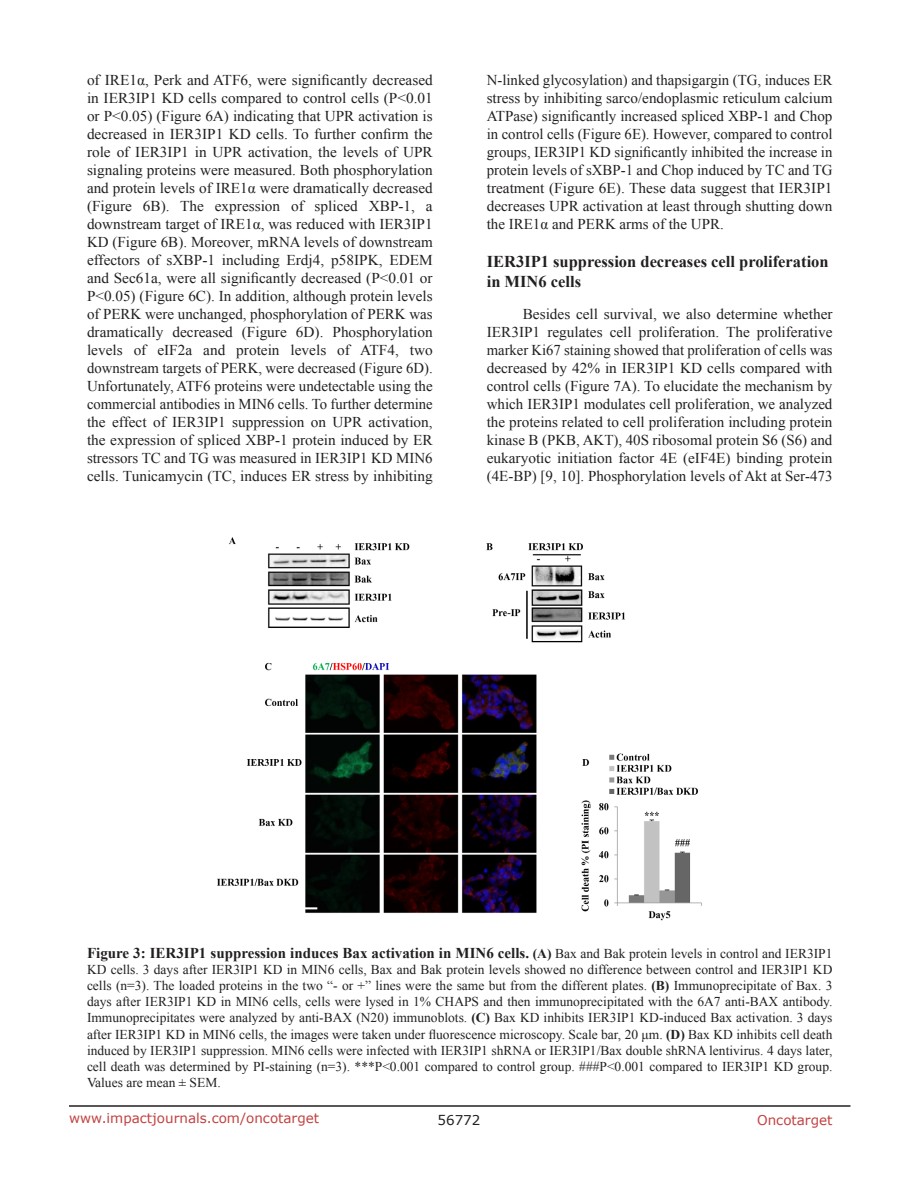
<style>
.page{position:relative;width:918px;height:1188px;background:#fff}
.page>*{position:absolute;margin:0;border:0;box-sizing:border-box;transform-origin:0 0}
.SubHeading{font:700 16.5px/19.8px "Times New Roman";color:#231f20}
.BodyText{font:15px/18px "Times New Roman";color:#231f20;text-align:justify}
.figuretext{font:700 15px "Times New Roman";color:#231f20}
.figuretext-2{font:13.5px/16.2px "Times New Roman";color:#231f20;text-align:justify}
.t1{font:13.5px "Verdana";color:#c24141}
.t2{font:13.5px "Verdana";color:#231f20}
.s1{font-size:13.5px}
.s2{font-weight:400;font-size:13.5px}
.s3{font-weight:700}
</style>
<div class="page">
<hr style="left:69px;top:1105px;width:781px;height:2px;background:#231f20">
<img style="left:217px;top:537px;width:485px;height:383px">
<p class="BodyText" style="left:87px;top:71px;width:347px">of IRE1α, Perk and ATF6, were significantly decreased in IER3IP1 KD cells compared to control cells (P&lt;0.01 or P&lt;0.05) (Figure 6A) indicating that UPR activation is decreased in IER3IP1 KD cells. To further confirm the role of IER3IP1 in UPR activation, the levels of UPR signaling proteins were measured. Both phosphorylation and protein levels of IRE1α were dramatically decreased (Figure 6B). The expression of spliced XBP-1, a downstream target of IRE1α, was reduced with IER3IP1<br>KD (Figure 6B). Moreover, mRNA levels of downstream effectors of sXBP-1 including Erdj4, p58IPK, EDEM and Sec61a, were all significantly decreased (P&lt;0.01 or P&lt;0.05) (Figure 6C). In addition, although protein levels of PERK were unchanged, phosphorylation of PERK was dramatically decreased (Figure 6D). Phosphorylation levels of eIF2a and protein levels of ATF4, two downstream targets of PERK, were decreased (Figure 6D).<br>Unfortunately, ATF6 proteins were undetectable using the commercial antibodies in MIN6 cells. To further determine the effect of IER3IP1 suppression on UPR activation, the expression of spliced XBP-1 protein induced by ER stressors TC and TG was measured in IER3IP1 KD MIN6 cells. Tunicamycin (TC, induces ER stress by inhibiting</p>
<p class="BodyText" style="left:487px;top:71px;width:347px">N-linked glycosylation) and thapsigargin (TG, induces ER stress by inhibiting sarco/endoplasmic reticulum calcium ATPase) significantly increased spliced XBP-1 and Chop in control cells (Figure 6E). However, compared to control groups, IER3IP1 KD significantly inhibited the increase in protein levels of sXBP-1 and Chop induced by TC and TG treatment (Figure 6E). These data suggest that IER3IP1 decreases UPR activation at least through shutting down the IRE1α and PERK arms of the UPR.</p>
<p class="SubHeading" style="left:487px;top:251px;width:343px">IER3IP1 suppression decreases cell proliferation in MIN6 cells</p>
<p class="BodyText" style="left:487px;top:304px;width:347px;text-indent:36px">Besides cell survival, we also determine whether IER3IP1 regulates cell proliferation. The proliferative marker Ki67 staining showed that proliferation of cells was decreased by 42% in IER3IP1 KD cells compared with control cells (Figure 7A). To elucidate the mechanism by which IER3IP1 modulates cell proliferation, we analyzed the proteins related to cell proliferation including protein kinase B (PKB, AKT), 40S ribosomal protein S6 (S6) and eukaryotic initiation factor 4E (eIF4E) binding protein (4E-BP) [9, 10]. Phosphorylation levels of Akt at Ser-473</p>
<p class="figuretext" style="left:87px;top:942px;width:747px">Figure 3: IER3IP1 suppression induces Bax activation in MIN6 cells. <span class="s1">(A)</span> <span class="s2">Bax and Bak protein levels in control and IER3IP1</span></p>
<p class="figuretext-2" style="left:87px;top:961px;width:747px">KD cells. 3 days after IER3IP1 KD in MIN6 cells, Bax and Bak protein levels showed no difference between control and IER3IP1 KD cells (n=3). The loaded proteins in the two “- or +” lines were the same but from the different plates. <span class="s3">(B)</span> Immunoprecipitate of Bax. 3 days after IER3IP1 KD in MIN6 cells, cells were lysed in 1% CHAPS and then immunoprecipitated with the 6A7 anti-BAX antibody.<br>Immunoprecipitates were analyzed by anti-BAX (N20) immunoblots. <span class="s3">(C)</span> Bax KD inhibits IER3IP1 KD-induced Bax activation. 3 days after IER3IP1 KD in MIN6 cells, the images were taken under fluorescence microscopy. Scale bar, 20 μm. <span class="s3">(D)</span> Bax KD inhibits cell death induced by IER3IP1 suppression. MIN6 cells were infected with IER3IP1 shRNA or IER3IP1/Bax double shRNA lentivirus. 4 days later, cell death was determined by PI-staining (n=3). ***P&lt;0.001 compared to control group. ###P&lt;0.001 compared to IER3IP1 KD group.<br>Values are mean ± SEM.</p>
<p class="t1" style="left:69px;top:1109px;width:252px">www.impactjournals.com/oncotarget</p>
<p class="t2" style="left:438px;top:1111px;width:44px">56772</p>
<p class="t1" style="left:757px;top:1111px;width:77px">Oncotarget</p>
</div>
